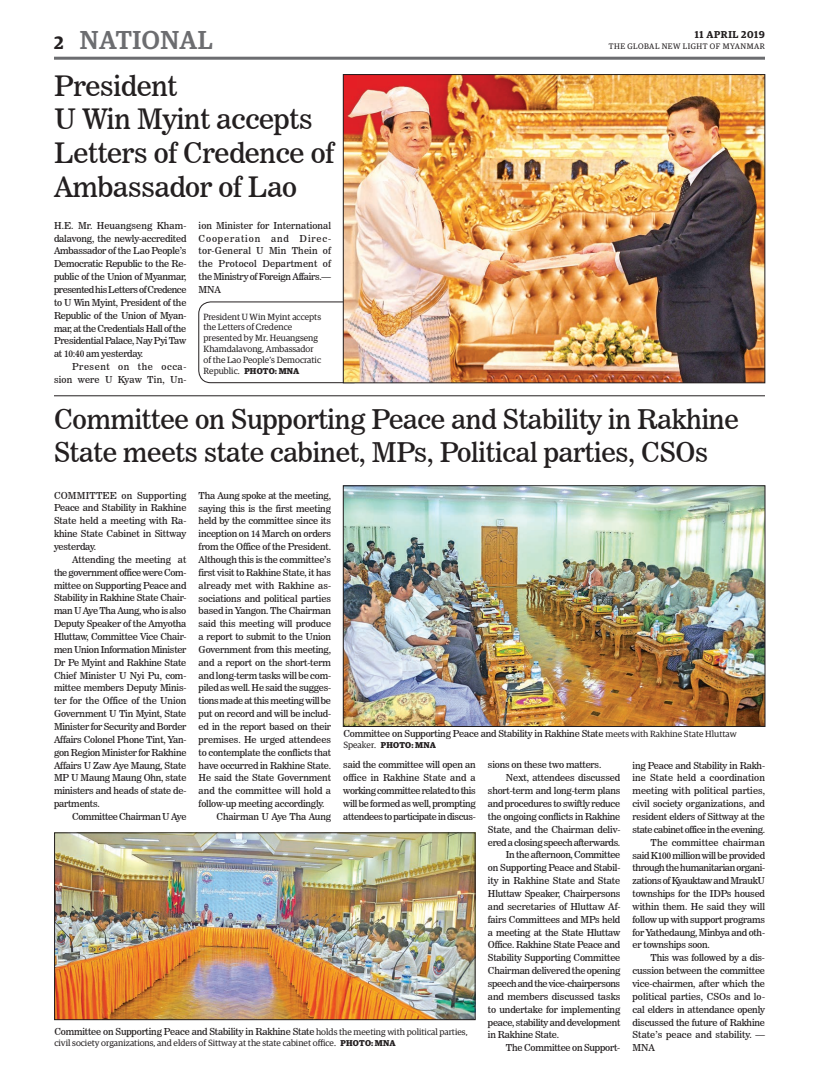
<style>
.page{position:relative;width:819px;height:1080px;background:#fff}
.page>*{position:absolute;margin:0;border:0;box-sizing:border-box;transform-origin:0 0}
.t1{font:28px/33.6px "News 706 BT Roman C";letter-spacing:-.01em;color:#231f20}
.t2{font:27px/32.4px "News 706 BT Roman C";letter-spacing:-.01em;color:#231f20}
.t3{font:500 26px "Guardian Egyp";letter-spacing:.02em;color:#6c6d70}
.t4{font:600 18px "Guardian Egyp";color:#231f20}
.t5{font:600 10px "Guardian Egyp";letter-spacing:.06em;color:#231f20}
.t6{font:9.5px/12.9px "News 706 BT Roman C";letter-spacing:-.02em;color:#231f20;text-align:justify}
.t7{font:9.5px "News 706 BT Roman C";color:#231f20}
.t8{font:9.5px "News 706 BT Roman C";letter-spacing:-.04em;color:#231f20}
.t9{font:9.5px "News 706 BT Roman C";letter-spacing:.005em;color:#231f20}
.t10{font:9.5px/12.9px "News 706 BT Roman C";letter-spacing:.04em;color:#231f20;text-align:right}
.t11{font:9.5px "News 706 BT Roman C";letter-spacing:.01em;color:#231f20}
.t12{font:9px/10.8px "Guardian Egyp";color:#231f20}
.t13{font:700 8.5px "Guardian Egyp";letter-spacing:.02em;color:#231f20}
.t14{font:8px "Guardian Egyp";letter-spacing:.06em;color:#231f20}
.s1{font-weight:700;font-size:8.5px}
.s2{font-family:"Guardian Egyp";font-size:9px}
.s3{font-weight:400;font-size:9px}
</style>
<div class="page">
<hr style="left:54px;top:57px;width:711px;height:3px;background:#6c6d70">
<hr style="left:54px;top:395px;width:711px;height:1px;background:#231f20">
<div style="left:199px;top:302px;width:167px;height:81px;border:1px solid #231f20;border-radius:12px"></div>
<img style="left:345px;top:76px;width:418px;height:305px">
<div style="left:343px;top:74px;width:422px;height:309px;border:1px solid #231f20"></div>
<img style="left:345px;top:488px;width:418px;height:237px">
<div style="left:343px;top:486px;width:422px;height:241px;border:1px solid #231f20"></div>
<img style="left:56px;top:835px;width:417px;height:183px">
<div style="left:54px;top:833px;width:421px;height:187px;border:1px solid #231f20"></div>
<h3 class="t4" style="left:54px;top:29px;width:11px">2</h3>
<h3 class="t3" style="left:80px;top:21px;width:134px">NATIONAL</h3>
<h1 class="t1" style="left:54px;top:69px;width:281px">President<br>U Win Myint accepts<br>Letters of Credence of<br>Ambassador of Lao</h1>
<p class="t6" style="left:54px;top:219px;width:134px">H.E. Mr. Heuangseng Kham&shy;dalavong, the newly-accredited Ambassador of the Lao People’s Democratic Republic to the Re&shy;public of the Union of Myanmar, presented his Letters of Credence to U Win Myint, President of the Republic of the Union of Myan&shy;mar, at the Credentials Hall of the Presidential Palace, Nay Pyi Taw at 10:40 am yesterday.</p>
<p class="t10" style="left:54px;top:360px;width:134px">Present on the occa&shy;sion were U Kyaw Tin, Un-</p>
<p class="t6" style="left:199px;top:219px;width:134px">ion Minister for International Cooperation and Direc&shy;tor-General U Min Thein of the Protocol Department of the Ministry of Foreign Affairs.— MNA</p>
<p class="t12" style="left:204px;top:311px;width:119px">President U Win Myint accepts the Letters of Credence presented by Mr. Heuangseng<br>Khamdalavong, Ambassador of the Lao People’s Democratic<br>Republic. <span class="s1">PHOTO: MNA</span></p>
<p class="t5" style="left:695px;top:27px;width:71px">11 APRIL 2019</p>
<p class="t14" style="left:609px;top:41px;width:158px">THE GLOBAL NEW LIGHT OF MYANMAR</p>
<h2 class="t2" style="left:54px;top:403px;width:687px">Committee on Supporting Peace and Stability in Rakhine<br>State meets state cabinet, MPs, Political parties, CSOs</h2>
<p class="t6" style="left:54px;top:489px;width:134px">COMMITTEE on Supporting Peace and Stability in Rakhine State held a meeting with Ra&shy;khine State Cabinet in Sittway yesterday.</p>
<p class="t6" style="left:54px;top:553px;width:134px;text-indent:18px">Attending the meeting at the government office were Com&shy;mittee on Supporting Peace and Stability in Rakhine State Chair&shy;man U Aye Tha Aung, who is also Deputy Speaker of the Amyotha Hluttaw, Committee Vice Chair&shy;men Union Information Minister Dr Pe Myint and Rakhine State Chief Minister U Nyi Pu, com&shy;mittee members Deputy Minis&shy;ter for the Office of the Union Government U Tin Myint, State Minister for Security and Border Affairs Colonel Phone Tint, Yan&shy;gon Region Minister for Rakhine Affairs U Zaw Aye Maung, State MP U Maung Maung Ohn, state ministers and heads of state de&shy;partments.</p>
<p class="t6" style="left:72px;top:810px;width:116px">Committee Chairman U Aye</p>
<p class="t6" style="left:199px;top:489px;width:134px">Tha Aung spoke at the meeting,</p>
<p class="t6" style="left:199px;top:502px;width:134px">saying this is the first meeting</p>
<p class="t6" style="left:199px;top:515px;width:134px">held by the committee since its</p>
<p class="t6" style="left:199px;top:527px;width:134px">inception on 14 March on orders</p>
<p class="t6" style="left:199px;top:540px;width:134px">from the Office of the President.</p>
<p class="t6" style="left:199px;top:553px;width:134px">Although this is the committee’s</p>
<p class="t6" style="left:199px;top:566px;width:134px">first visit to Rakhine State, it has</p>
<p class="t7" style="left:199px;top:580px;width:134px">already met with Rakhine as-</p>
<p class="t6" style="left:199px;top:592px;width:134px">sociations and political parties</p>
<p class="t6" style="left:199px;top:604px;width:134px">based in Yangon. The Chairman</p>
<p class="t6" style="left:199px;top:617px;width:134px">said this meeting will produce</p>
<p class="t6" style="left:199px;top:630px;width:134px">a report to submit to the Union</p>
<p class="t6" style="left:199px;top:643px;width:134px">Government from this meeting,</p>
<p class="t6" style="left:199px;top:656px;width:134px">and a report on the short-term</p>
<p class="t6" style="left:199px;top:669px;width:134px">and long-term tasks will be com-</p>
<p class="t6" style="left:199px;top:682px;width:134px">piled as well. He said the sugges-</p>
<p class="t6" style="left:199px;top:694px;width:134px">tions made at this meeting will be</p>
<p class="t6" style="left:199px;top:707px;width:134px">put on record and will be includ-</p>
<p class="t6" style="left:199px;top:720px;width:134px">ed in the report based on their</p>
<p class="t6" style="left:199px;top:733px;width:134px">premises. He urged attendees</p>
<p class="t6" style="left:199px;top:746px;width:134px">to contemplate the conflicts that</p>
<p class="t6" style="left:199px;top:759px;width:134px">have occurred in Rakhine State.</p>
<p class="t6" style="left:199px;top:772px;width:134px">He said the State Government</p>
<p class="t7" style="left:199px;top:785px;width:134px">and the committee will hold a</p>
<p class="t6" style="left:199px;top:797px;width:127px">follow-up meeting accordingly.</p>
<p class="t6" style="left:217px;top:810px;width:116px">Chairman U Aye Tha Aung</p>
<p class="t6" style="left:343px;top:727px;width:395px">Committee on Supporting Peace and Stability in Rakhine State <span class="s2">meets with Rakhine State Hluttaw</span></p>
<p class="t13" style="left:343px;top:738px;width:94px"><span class="s3">Speaker.</span> PHOTO: MNA</p>
<p class="t6" style="left:343px;top:759px;width:134px">said the committee will open an office in Rakhine State and a working committee related to this will be formed as well, prompting attendees to participate in discus-</p>
<p class="t6" style="left:488px;top:759px;width:115px">sions on these two matters.</p>
<p class="t6" style="left:633px;top:759px;width:134px">ing Peace and Stability in Rakh-</p>
<p class="t11" style="left:633px;top:772px;width:134px">ine State held a coordination</p>
<p class="t7" style="left:633px;top:785px;width:134px">meeting with political parties,</p>
<p class="t6" style="left:633px;top:797px;width:134px">civil society organizations, and</p>
<p class="t6" style="left:633px;top:810px;width:134px">resident elders of Sittway at the</p>
<p class="t6" style="left:633px;top:823px;width:134px">state cabinet office in the evening.</p>
<p class="t9" style="left:651px;top:837px;width:116px">The committee chairman</p>
<p class="t6" style="left:633px;top:849px;width:134px">said K100 million will be provided</p>
<p class="t8" style="left:633px;top:862px;width:134px">through the humanitarian organi-</p>
<p class="t6" style="left:633px;top:874px;width:134px">zations of Kyauktaw and MraukU</p>
<p class="t6" style="left:633px;top:887px;width:134px">townships for the IDPs housed</p>
<p class="t6" style="left:633px;top:900px;width:134px">within them. He said they will</p>
<p class="t6" style="left:633px;top:913px;width:134px">follow up with support programs</p>
<p class="t6" style="left:633px;top:926px;width:134px">for Yathedaung, Minbya and oth-</p>
<p class="t6" style="left:633px;top:939px;width:79px">er townships soon.</p>
<p class="t6" style="left:651px;top:951px;width:116px">This was followed by a dis-</p>
<p class="t6" style="left:633px;top:964px;width:134px">cussion between the committee</p>
<p class="t6" style="left:633px;top:977px;width:134px">vice-chairmen, after which the</p>
<p class="t7" style="left:633px;top:991px;width:134px">political parties, CSOs and lo-</p>
<p class="t6" style="left:633px;top:1003px;width:134px">cal elders in attendance openly</p>
<p class="t6" style="left:633px;top:1016px;width:134px">discussed the future of Rakhine</p>
<p class="t9" style="left:633px;top:1029px;width:134px">State’s peace and stability. —</p>
<p class="t6" style="left:633px;top:1041px;width:24px">MNA</p>
<p class="t6" style="left:506px;top:771px;width:116px">Next, attendees discussed</p>
<p class="t6" style="left:488px;top:784px;width:134px">short-term and long-term plans</p>
<p class="t6" style="left:488px;top:797px;width:134px">and procedures to swiftly reduce</p>
<p class="t6" style="left:488px;top:810px;width:134px">the ongoing conflicts in Rakhine</p>
<p class="t6" style="left:488px;top:823px;width:134px">State, and the Chairman deliv-</p>
<p class="t6" style="left:488px;top:836px;width:134px">ered a closing speech afterwards.</p>
<p class="t6" style="left:506px;top:849px;width:116px">In the afternoon, Committee</p>
<p class="t6" style="left:488px;top:861px;width:134px">on Supporting Peace and Stabil-</p>
<p class="t6" style="left:488px;top:874px;width:134px">ity in Rakhine State and State</p>
<p class="t6" style="left:488px;top:887px;width:134px">Hluttaw Speaker, Chairpersons</p>
<p class="t6" style="left:488px;top:900px;width:134px">and secretaries of Hluttaw Af-</p>
<p class="t6" style="left:488px;top:913px;width:134px">fairs Committees and MPs held</p>
<p class="t6" style="left:488px;top:926px;width:134px">a meeting at the State Hluttaw</p>
<p class="t6" style="left:488px;top:939px;width:134px">Office. Rakhine State Peace and</p>
<p class="t6" style="left:488px;top:951px;width:134px">Stability Supporting Committee</p>
<p class="t6" style="left:488px;top:964px;width:134px">Chairman delivered the opening</p>
<p class="t8" style="left:488px;top:978px;width:134px">speech and the vice-chairpersons</p>
<p class="t6" style="left:488px;top:990px;width:134px">and members discussed tasks</p>
<p class="t6" style="left:488px;top:1003px;width:134px">to undertake for implementing</p>
<p class="t6" style="left:488px;top:1016px;width:134px">peace, stability and development</p>
<p class="t6" style="left:488px;top:1028px;width:73px">in Rakhine State.</p>
<p class="t6" style="left:506px;top:1041px;width:116px">The Committee on Support-</p>
<p class="t6" style="left:54px;top:1025px;width:415px">Committee on Supporting Peace and Stability in Rakhine State <span class="s2">holds the meeting with political parties,</span></p>
<p class="t12" style="left:54px;top:1037px;width:343px">civil society organizations, and elders of Sittway at the state cabinet office. <span class="s1">PHOTO: MNA</span></p>
</div>
